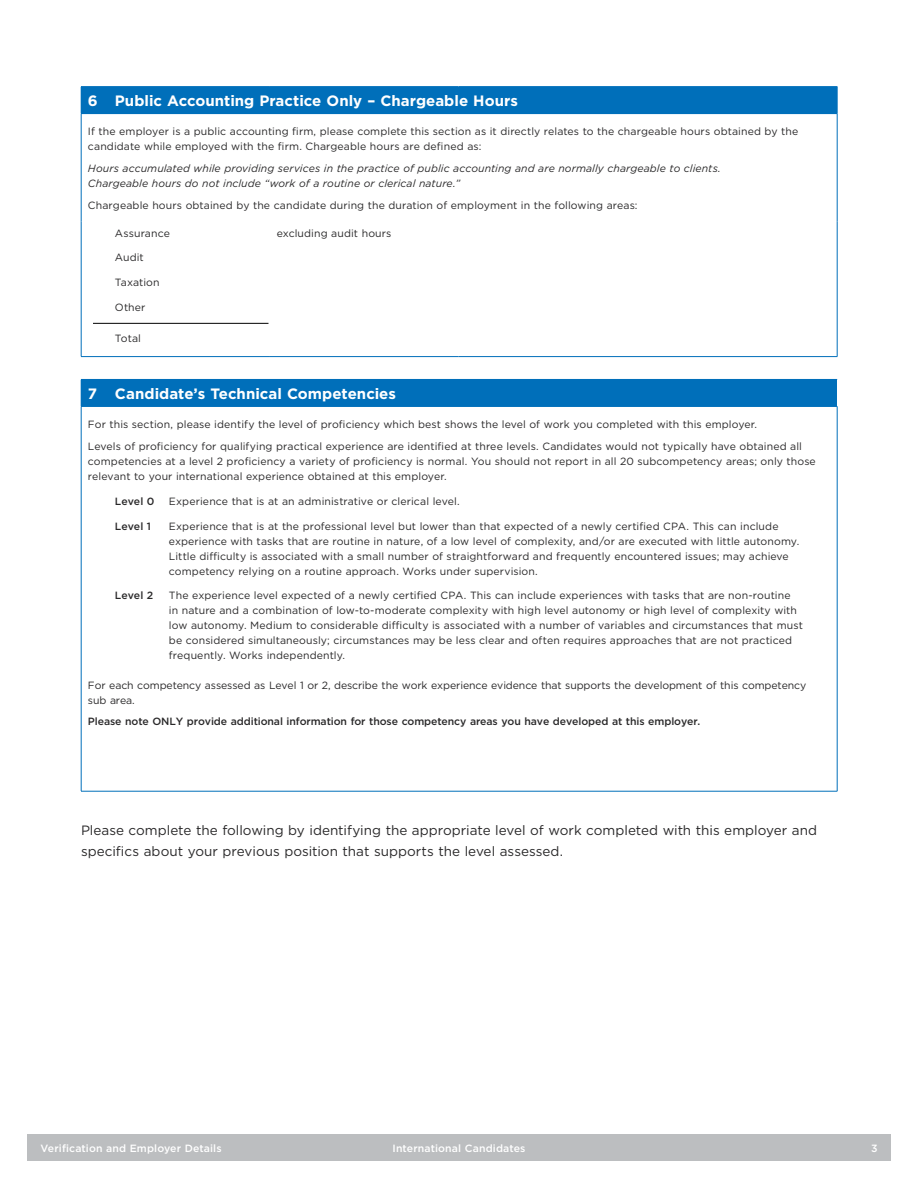
<style>
.page{position:relative;width:918px;height:1188px;background:#fff}
.page>*{position:absolute;margin:0;border:0;box-sizing:border-box;transform-origin:0 0}
.tableText-header{font:700 15px "Gotham";color:#fff}
.body{font:13.5px/21px "Gotham";color:#292829}
.tableText-body{font:10.5px/15px "Gotham";letter-spacing:.01em;color:#292829}
.tableText-body-2{font:italic 10.5px/15px "Gotham";letter-spacing:.01em;color:#292829}
.tableText-body-3{font:10.5px/15px "Gotham";letter-spacing:-.01em;color:#292829}
.tableText-body-4{font:500 10.5px "Gotham";letter-spacing:-.01em;color:#292829}
.t1{font:500 10.5px "Gotham";letter-spacing:.01em;color:#fff}
.body-2{font:10.5px "Gotham";letter-spacing:.01em;color:#292829}
</style>
<div class="page">
<div style="left:27px;top:1134px;width:864px;height:27px;background:#bcbec0"></div>
<div style="left:81px;top:87px;width:756px;height:27px;background:#006fba"></div>
<svg style="left:837px;top:87px;width:1px;height:26px"></svg>
<hr style="left:81px;top:114px;width:1px;height:108px;background:#006fba">
<hr style="left:837px;top:114px;width:1px;height:108px;background:#006fba">
<hr style="left:81px;top:222px;width:1px;height:134px;background:#006fba">
<hr style="left:81px;top:86px;width:189px;height:1px;background:#006fba">
<hr style="left:270px;top:86px;width:189px;height:1px;background:#006fba">
<hr style="left:459px;top:86px;width:378px;height:1px;background:#006fba">
<hr style="left:837px;top:222px;width:1px;height:134px;background:#006fba">
<hr style="left:81px;top:356px;width:189px;height:1px;background:#006fba">
<hr style="left:270px;top:356px;width:189px;height:1px;background:#006fba">
<hr style="left:459px;top:356px;width:378px;height:1px;background:#006fba">
<div style="left:81px;top:379px;width:756px;height:27px;background:#006fba"></div>
<hr style="left:81px;top:407px;width:1px;height:384px;background:#006fba">
<hr style="left:81px;top:406px;width:756px;height:1px;background:#006fba">
<hr style="left:837px;top:407px;width:1px;height:384px;background:#006fba">
<hr style="left:81px;top:791px;width:756px;height:1px;background:#006fba">
<hr style="left:93px;top:323px;width:175px;height:1px;background:#000">
<p class="tableText-header" style="left:88px;top:91px;width:432px">6 Public Accounting Practice Only – Chargeable Hours</p>
<p class="tableText-body" style="left:88px;top:124px;width:712px">If the employer is a public accounting firm, please complete this section as it directly relates to the chargeable hours obtained by the candidate while employed with the firm. Chargeable hours are defined as:</p>
<p class="tableText-body-2" style="left:88px;top:161px;width:634px">Hours accumulated while providing services in the practice of public accounting and are normally chargeable to clients.<br>Chargeable hours do not include “work of a routine or clerical nature.”</p>
<p class="tableText-body" style="left:88px;top:198px;width:551px">Chargeable hours obtained by the candidate during the duration of employment in the following areas:</p>
<p class="body-2" style="left:115px;top:226px;width:57px">Assurance</p>
<p class="body-2" style="left:115px;top:251px;width:30px">Audit</p>
<p class="body-2" style="left:115px;top:276px;width:46px">Taxation</p>
<p class="body-2" style="left:115px;top:301px;width:32px">Other</p>
<p class="body-2" style="left:115px;top:331px;width:28px">Total</p>
<p class="body-2" style="left:277px;top:226px;width:116px">excluding audit hours</p>
<p class="tableText-header" style="left:88px;top:384px;width:310px">7 Candidate’s Technical Competencies</p>
<p class="tableText-body" style="left:88px;top:417px;width:671px">For this section, please identify the level of proficiency which best shows the level of work you completed with this employer.</p>
<p class="tableText-body" style="left:88px;top:439px;width:729px">Levels of proficiency for qualifying practical experience are identified at three levels. Candidates would not typically have obtained all competencies at a level 2 proficiency a variety of proficiency is normal. You should not report in all 20 subcompetency areas; only those relevant to your international experience obtained at this employer.</p>
<p class="tableText-body-4" style="left:115px;top:494px;width:41px">Level 0</p>
<p class="tableText-body" style="left:169px;top:493px;width:292px">Experience that is at an administrative or clerical level.</p>
<p class="tableText-body-4" style="left:115px;top:519px;width:38px">Level 1</p>
<p class="tableText-body" style="left:169px;top:518px;width:632px">Experience that is at the professional level but lower than that expected of a newly certified CPA. This can include experience with tasks that are routine in nature, of a low level of complexity, and/or are executed with little autonomy.<br>Little difficulty is associated with a small number of straightforward and frequently encountered issues; may achieve competency relying on a routine approach. Works under supervision.</p>
<p class="tableText-body-4" style="left:115px;top:589px;width:40px">Level 2</p>
<p class="tableText-body" style="left:169px;top:588px;width:636px">The experience level expected of a newly certified CPA. This can include experiences with tasks that are non-routine<br>in nature and a combination of low-to-moderate complexity with high level autonomy or high level of complexity with low autonomy. Medium to considerable difficulty is associated with a number of variables and circumstances that must be considered simultaneously; circumstances may be less clear and often requires approaches that are not practiced frequently. Works independently.</p>
<p class="tableText-body-3" style="left:88px;top:677px;width:720px">For each competency assessed as Level 1 or 2, describe the work experience evidence that supports the development of this competency sub area.</p>
<p class="tableText-body-4" style="left:88px;top:715px;width:614px">Please note ONLY provide additional information for those competency areas you have developed at this employer.</p>
<p class="body" style="left:81px;top:819px;width:738px">Please complete the following by identifying the appropriate level of work completed with this employer and specifics about your previous position that supports the level assessed.</p>
<p class="t1" style="left:40px;top:1141px;width:183px">Verification and Employer Details</p>
<p class="t1" style="left:393px;top:1141px;width:134px">International Candidates</p>
<p class="t1" style="left:871px;top:1141px;width:8px">3</p>
</div>
